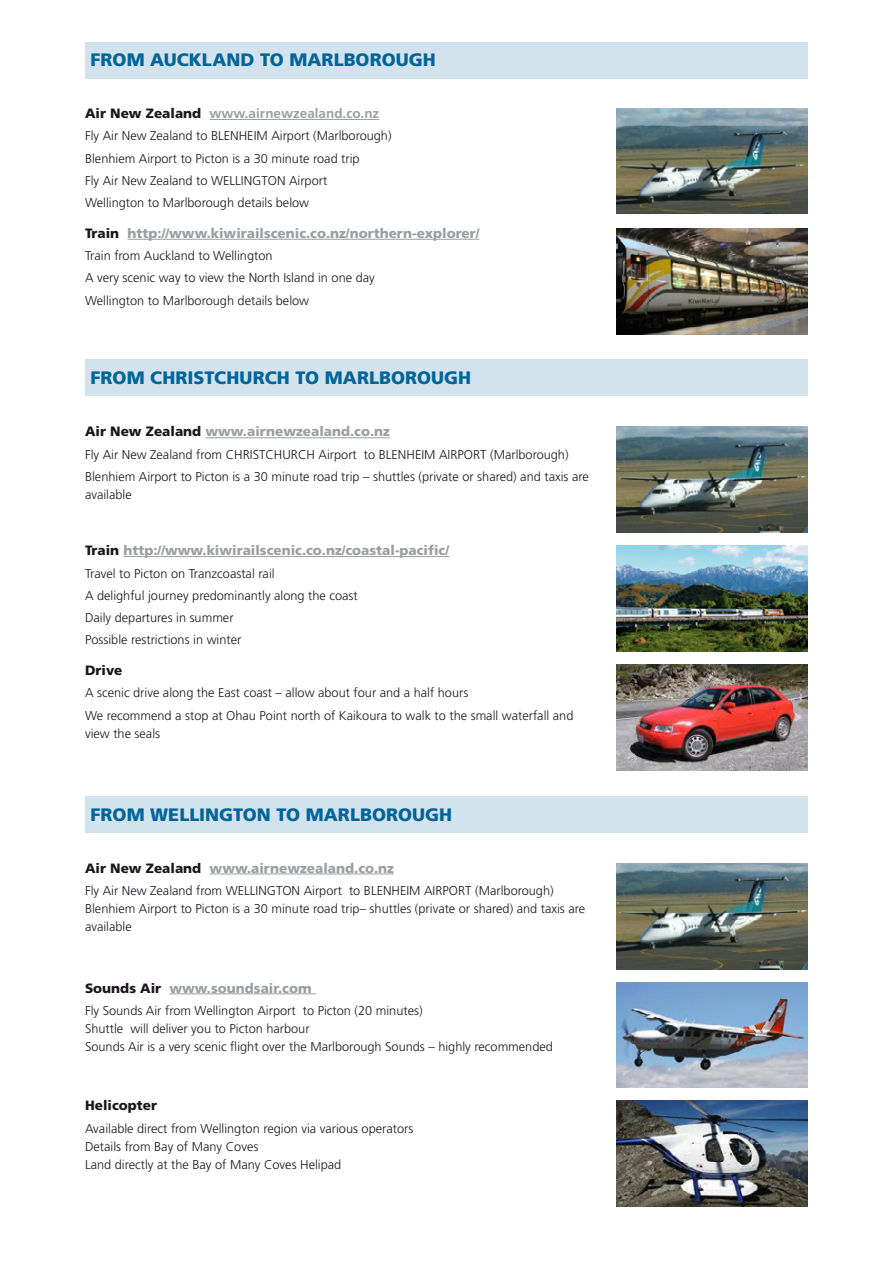
<style>
.page{position:relative;width:893px;height:1263px;background:#fff}
.page>*{position:absolute;margin:0;border:0;box-sizing:border-box;transform-origin:0 0}
.t1{font:900 18px "Frutiger";letter-spacing:.005em;color:#006498}
.t2{font:900 13.5px "Frutiger";color:#9c9e9f}
.t3{font:700 13.5px "Frutiger";color:#9c9e9f}
.t4{font:900 13.5px "Frutiger";color:#1a171c}
.t5{font:300 12.75px/22.2px "Frutiger";color:#1a171c}
.s1{font-weight:900;color:#1a171c}
.s2{color:#1a171c}
</style>
<div class="page">
<div style="left:85px;top:43px;width:723px;height:36px;background:#d3e3ed"></div>
<div style="left:85px;top:359px;width:723px;height:36px;background:#d3e3ed"></div>
<div style="left:85px;top:796px;width:723px;height:36px;background:#d3e3ed"></div>
<hr style="left:210px;top:119px;width:169px;height:1px;background:#9c9e9f">
<hr style="left:128px;top:239px;width:351px;height:1px;background:#9c9e9f">
<hr style="left:205px;top:437px;width:185px;height:1px;background:#9c9e9f">
<hr style="left:123px;top:556px;width:326px;height:1px;background:#9c9e9f">
<hr style="left:210px;top:873px;width:184px;height:1px;background:#9c9e9f">
<hr style="left:169px;top:993px;width:147px;height:1px;background:#9c9e9f">
<img style="left:617px;top:546px;width:191px;height:105px">
<img style="left:617px;top:982px;width:191px;height:106px">
<img style="left:617px;top:664px;width:191px;height:106px">
<img style="left:617px;top:427px;width:191px;height:106px">
<img style="left:617px;top:863px;width:191px;height:106px">
<img style="left:617px;top:229px;width:191px;height:106px">
<img style="left:617px;top:108px;width:191px;height:106px">
<img style="left:617px;top:1100px;width:191px;height:106px">
<h1 class="t1" style="left:91px;top:49px;width:347px">FROM AUCKLAND TO MARLBOROUGH</h1>
<p class="t3" style="left:85px;top:105px;width:296px"><span class="s1">Air New Zealand</span> www.airnewzealand.co.nz</p>
<p class="t5" style="left:85px;top:125px;width:308px">Fly Air New Zealand to BLENHEIM Airport (Marlborough)<br>Blenhiem Airport to Picton is a 30 minute road trip<br>Fly Air New Zealand to WELLINGTON Airport<br>Wellington to Marlborough details below</p>
<p class="t2" style="left:85px;top:225px;width:396px"><span class="s2">Train</span> http://www.kiwirailscenic.co.nz/northern-explorer/</p>
<p class="t5" style="left:85px;top:245px;width:291px">Train from Auckland to Wellington<br>A very scenic way to view the North Island in one day<br>Wellington to Marlborough details below</p>
<h1 class="t1" style="left:91px;top:367px;width:382px">FROM CHRISTCHURCH TO MARLBOROUGH</h1>
<p class="t2" style="left:85px;top:424px;width:306px"><span class="s2">Air New Zealand</span> www.airnewzealand.co.nz</p>
<p class="t5" style="left:85px;top:443px;width:505px">Fly Air New Zealand from CHRISTCHURCH Airport to BLENHEIM AIRPORT (Marlborough)<br>Blenhiem Airport to Picton is a 30 minute road trip – shuttles (private or shared) and taxis are</p>
<p class="t5" style="left:85px;top:483px;width:48px">available</p>
<p class="t2" style="left:85px;top:542px;width:366px"><span class="s2">Train</span> http://www.kiwirailscenic.co.nz/coastal-pacific/</p>
<p class="t5" style="left:85px;top:562px;width:274px">Travel to Picton on Tranzcoastal rail<br>A delighful journey predominantly along the coast Daily departures in summer<br>Possible restrictions in winter</p>
<p class="t4" style="left:85px;top:662px;width:39px">Drive</p>
<p class="t5" style="left:85px;top:682px;width:490px">A scenic drive along the East coast – allow about four and a half hours<br>We recommend a stop at Ohau Point north of Kaikoura to walk to the small waterfall and</p>
<p class="t5" style="left:85px;top:722px;width:77px">view the seals</p>
<h1 class="t1" style="left:91px;top:803px;width:363px">FROM WELLINGTON TO MARLBOROUGH</h1>
<p class="t2" style="left:85px;top:860px;width:310px"><span class="s2">Air New Zealand</span> www.airnewzealand.co.nz</p>
<p class="t5" style="left:85px;top:881px;width:502px;line-height:18px">Fly Air New Zealand from WELLINGTON Airport to BLENHEIM AIRPORT (Marlborough)<br>Blenhiem Airport to Picton is a 30 minute road trip– shuttles (private or shared) and taxis are available</p>
<p class="t2" style="left:85px;top:980px;width:228px"><span class="s2">Sounds Air</span> www.soundsair.com</p>
<p class="t5" style="left:85px;top:1001px;width:469px;line-height:18px">Fly Sounds Air from Wellington Airport to Picton (20 minutes)<br>Shuttle will deliver you to Picton harbour<br>Sounds Air is a very scenic flight over the Marlborough Sounds – highly recommended</p>
<p class="t4" style="left:85px;top:1097px;width:74px">Helicopter</p>
<p class="t5" style="left:85px;top:1119px;width:330px;line-height:18px">Available direct from Wellington region via various operators<br>Details from Bay of Many Coves<br>Land directly at the Bay of Many Coves Helipad</p>
</div>
